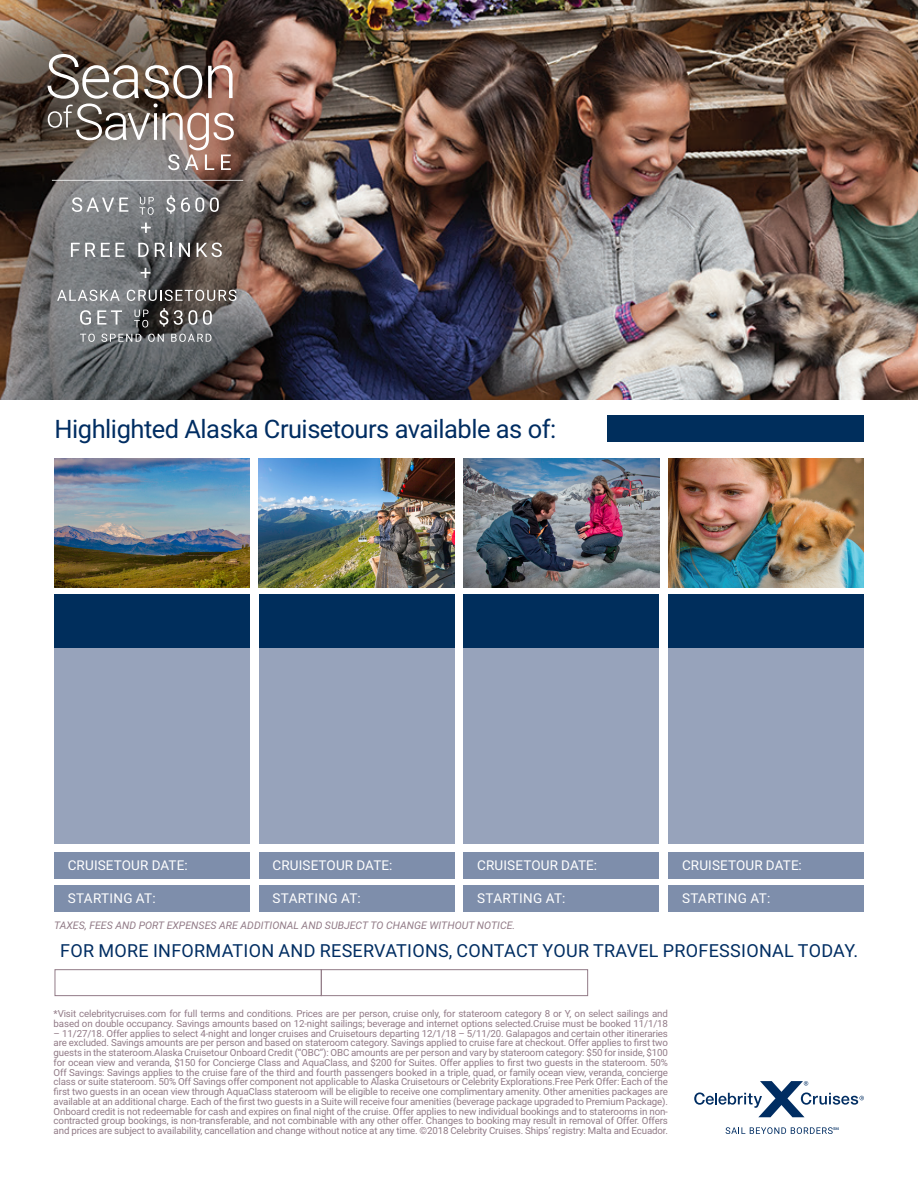
<style>
.page{position:relative;width:918px;height:1188px;background:#fff}
.page>*{position:absolute;margin:0;border:0;box-sizing:border-box;transform-origin:0 0}
.t1{font:25.5px "Roboto";letter-spacing:-.02em;color:#002d62}
.t2{font:18px "Roboto";letter-spacing:.015em;color:#002d62}
.t3{font:13.5px "Roboto";letter-spacing:.01em;color:#fff}
.t4{font:italic 10.5px "Roboto";color:#927b87}
.t5{font:9.75px/9.8px "Roboto";letter-spacing:-.015em;color:#927b87}
</style>
<div class="page">
<div style="left:55px;top:969px;width:267px;height:27px;border:1px solid #927b87"></div>
<div style="left:321px;top:969px;width:267px;height:27px;border:1px solid #927b87"></div>
<div style="left:54px;top:594px;width:196px;height:250px;background:#97a3bb"></div>
<div style="left:259px;top:594px;width:195px;height:250px;background:#97a3bb"></div>
<div style="left:464px;top:594px;width:195px;height:250px;background:#97a3bb"></div>
<div style="left:668px;top:594px;width:196px;height:250px;background:#97a3bb"></div>
<div style="left:608px;top:415px;width:256px;height:27px;background:#002e5c"></div>
<div style="left:54px;top:594px;width:196px;height:54px;background:#002e5c"></div>
<div style="left:54px;top:852px;width:196px;height:27px;background:#7e8eab"></div>
<div style="left:259px;top:852px;width:195px;height:27px;background:#7e8eab"></div>
<div style="left:464px;top:852px;width:195px;height:27px;background:#7e8eab"></div>
<div style="left:668px;top:852px;width:196px;height:27px;background:#7e8eab"></div>
<div style="left:54px;top:885px;width:196px;height:27px;background:#7e8eab"></div>
<div style="left:259px;top:885px;width:195px;height:27px;background:#7e8eab"></div>
<div style="left:464px;top:885px;width:195px;height:27px;background:#7e8eab"></div>
<div style="left:668px;top:885px;width:196px;height:27px;background:#7e8eab"></div>
<div style="left:259px;top:594px;width:195px;height:54px;background:#002e5c"></div>
<div style="left:464px;top:594px;width:195px;height:54px;background:#002e5c"></div>
<div style="left:668px;top:594px;width:196px;height:54px;background:#002e5c"></div>
<img style="left:54px;top:459px;width:196px;height:128px">
<img style="left:259px;top:459px;width:195px;height:128px">
<img style="left:464px;top:459px;width:195px;height:128px">
<img style="left:668px;top:459px;width:196px;height:128px">
<svg style="left:694px;top:1081px;width:170px;height:36px"></svg>
<svg style="left:726px;top:1127px;width:112px;height:7px"></svg>
<img style="left:0;top:0;width:918px;height:400px">
<svg style="left:80px;top:310px;width:11px;height:15px"></svg>
<svg style="left:97px;top:310px;width:25px;height:15px"></svg>
<svg style="left:159px;top:308px;width:9px;height:19px"></svg>
<svg style="left:174px;top:310px;width:23px;height:15px"></svg>
<svg style="left:203px;top:310px;width:9px;height:15px"></svg>
<svg style="left:80px;top:334px;width:15px;height:8px"></svg>
<svg style="left:101px;top:334px;width:40px;height:8px"></svg>
<svg style="left:148px;top:334px;width:16px;height:8px"></svg>
<svg style="left:171px;top:334px;width:40px;height:8px"></svg>
<svg style="left:72px;top:197px;width:56px;height:15px"></svg>
<svg style="left:166px;top:195px;width:9px;height:19px"></svg>
<svg style="left:181px;top:197px;width:23px;height:15px"></svg>
<svg style="left:210px;top:197px;width:9px;height:15px"></svg>
<svg style="left:141px;top:223px;width:10px;height:10px"></svg>
<svg style="left:71px;top:243px;width:54px;height:14px"></svg>
<svg style="left:138px;top:243px;width:11px;height:14px"></svg>
<svg style="left:155px;top:243px;width:17px;height:14px"></svg>
<svg style="left:179px;top:243px;width:11px;height:14px"></svg>
<svg style="left:197px;top:243px;width:25px;height:14px"></svg>
<svg style="left:141px;top:268px;width:9px;height:10px"></svg>
<svg style="left:140px;top:197px;width:14px;height:18px"></svg>
<svg style="left:134px;top:310px;width:14px;height:17px"></svg>
<svg style="left:48px;top:54px;width:186px;height:116px;background:#88786f"></svg>
<hr style="left:52px;top:180px;width:191px;height:1px;background:#fff">
<svg style="left:57px;top:290px;width:63px;height:11px"></svg>
<svg style="left:127px;top:290px;width:110px;height:11px"></svg>
<p class="t1" style="left:55px;top:411px;width:503px">Highlighted Alaska Cruisetours available as of:</p>
<p class="t3" style="left:68px;top:855px;width:121px">CRUISETOUR DATE:</p>
<p class="t3" style="left:272px;top:855px;width:121px">CRUISETOUR DATE:</p>
<p class="t3" style="left:477px;top:855px;width:121px">CRUISETOUR DATE:</p>
<p class="t3" style="left:682px;top:855px;width:121px">CRUISETOUR DATE:</p>
<p class="t3" style="left:68px;top:889px;width:89px">STARTING AT:</p>
<p class="t3" style="left:273px;top:889px;width:90px">STARTING AT:</p>
<p class="t3" style="left:477px;top:889px;width:90px">STARTING AT:</p>
<p class="t3" style="left:682px;top:889px;width:90px">STARTING AT:</p>
<p class="t4" style="left:54px;top:918px;width:463px">TAXES, FEES AND PORT EXPENSES ARE ADDITIONAL AND SUBJECT TO CHANGE WITHOUT NOTICE.</p>
<p class="t2" style="left:60px;top:938px;width:799px">FOR MORE INFORMATION AND RESERVATIONS, CONTACT YOUR TRAVEL PROFESSIONAL TODAY.</p>
<p class="t5" style="left:54px;top:1008px;width:616px">*Visit celebritycruises.com for full terms and conditions. Prices are per person, cruise only, for stateroom category 8 or Y, on select sailings and based on double occupancy. Savings amounts based on 12-night sailings; beverage and internet options selected.Cruise must be booked 11/1/18</p>
<p class="t5" style="left:54px;top:1028px;width:616px;text-align:justify">– 11/27/18. Offer applies to select 4-night and longer cruises and Cruisetours departing 12/1/18 – 5/11/20. Galapagos and certain other itineraries are excluded. Savings amounts are per person and based on stateroom category. Savings applied to cruise fare at checkout. Offer applies to first two guests in the stateroom.Alaska Cruisetour Onboard Credit (“OBC”): OBC amounts are per person and vary by stateroom category: $50 for inside, $100 for ocean view and veranda, $150 for Concierge Class and AquaClass, and $200 for Suites. Offer applies to first two guests in the stateroom. 50% Off Savings: Savings applies to the cruise fare of the third and fourth passengers booked in a triple, quad, or family ocean view, veranda, concierge class or suite stateroom. 50% Off Savings offer component not applicable to Alaska Cruisetours or Celebrity Explorations.Free Perk Offer: Each of the first two guests in an ocean view through AquaClass stateroom will be eligible to receive one complimentary amenity. Other amenities packages are available at an additional charge. Each of the first two guests in a Suite will receive four amenities (beverage package upgraded to Premium Package).<br>Onboard credit is not redeemable for cash and expires on final night of the cruise. Offer applies to new individual bookings and to staterooms in non&shy;contracted group bookings, is non-transferable, and not combinable with any other offer. Changes to booking may result in removal of Offer. Offers and prices are subject to availability, cancellation and change without notice at any time. ©2018 Celebrity Cruises. Ships’ registry: Malta and Ecuador.</p>
</div>
